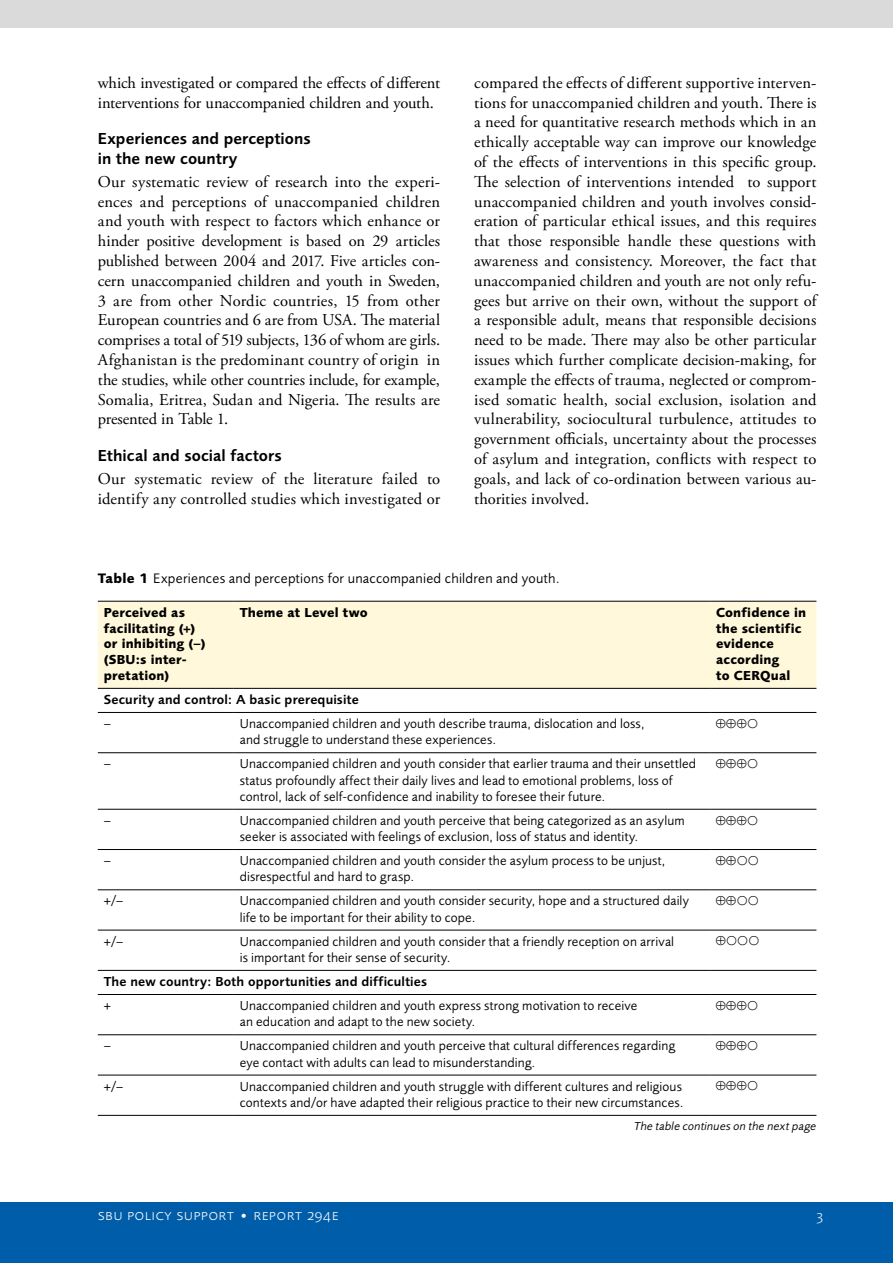
<style>
.page{position:relative;width:893px;height:1263px;background:#fff}
.page>*{position:absolute;margin:0;border:0;box-sizing:border-box;transform-origin:0 0}
.Brödtext{font:16.5px/19.8px "Adobe Garamond Pro";letter-spacing:.005em;color:#000}
.Rubrik_2_i_brödtext{font:600 16.5px/19.8px "Foundry Sans";letter-spacing:.005em;color:#000}
.t1{font:300 15.45px "Foundry Sans Expert";letter-spacing:.03em;color:#fff}
.Rubrik_tabell__fakta{font:14.25px "Foundry Sans";letter-spacing:.015em;color:#000}
.Tabelltext{font:13.5px/16.2px "Foundry Sans";letter-spacing:.01em;color:#000}
.Kolumnrubriker{font:700 13.5px/15.8px "Foundry Sans";letter-spacing:.015em;color:#000}
.Tabelltext-2{font:600 13.5px "Foundry Sans";letter-spacing:.015em;color:#000}
.Tabellförklaring{font:italic 12px "Foundry Sans";letter-spacing:.015em;color:#000}
.s1{font-weight:700}
</style>
<div class="page">
<div style="left:0;top:0;width:893px;height:28px;background:#dadada"></div>
<div style="left:0;top:1202px;width:893px;height:61px;background:#005da9"></div>
<div style="left:98px;top:602px;width:718px;height:86px;background:#fff8da"></div>
<hr style="left:98px;top:752px;width:136px;height:1px;background:#000">
<hr style="left:234px;top:752px;width:476px;height:1px;background:#000">
<hr style="left:710px;top:752px;width:106px;height:1px;background:#000">
<hr style="left:98px;top:809px;width:136px;height:1px;background:#000">
<hr style="left:234px;top:809px;width:476px;height:1px;background:#000">
<hr style="left:710px;top:809px;width:106px;height:1px;background:#000">
<hr style="left:98px;top:849px;width:136px;height:1px;background:#000">
<hr style="left:234px;top:849px;width:476px;height:1px;background:#000">
<hr style="left:710px;top:849px;width:106px;height:1px;background:#000">
<hr style="left:98px;top:889px;width:136px;height:1px;background:#000">
<hr style="left:234px;top:889px;width:476px;height:1px;background:#000">
<hr style="left:710px;top:889px;width:106px;height:1px;background:#000">
<hr style="left:98px;top:930px;width:136px;height:1px;background:#000">
<hr style="left:234px;top:930px;width:476px;height:1px;background:#000">
<hr style="left:710px;top:930px;width:106px;height:1px;background:#000">
<hr style="left:98px;top:1034px;width:136px;height:1px;background:#000">
<hr style="left:234px;top:1034px;width:476px;height:1px;background:#000">
<hr style="left:710px;top:1034px;width:106px;height:1px;background:#000">
<hr style="left:98px;top:1075px;width:136px;height:1px;background:#000">
<hr style="left:234px;top:1075px;width:476px;height:1px;background:#000">
<hr style="left:710px;top:1075px;width:106px;height:1px;background:#000">
<hr style="left:98px;top:601px;width:136px;height:1px;background:#000">
<hr style="left:234px;top:601px;width:476px;height:1px;background:#000">
<hr style="left:710px;top:601px;width:106px;height:1px;background:#000">
<hr style="left:98px;top:688px;width:136px;height:1px;background:#000">
<hr style="left:234px;top:688px;width:476px;height:1px;background:#000">
<hr style="left:710px;top:688px;width:106px;height:1px;background:#000">
<hr style="left:98px;top:712px;width:136px;height:1px;background:#000">
<hr style="left:234px;top:712px;width:476px;height:1px;background:#000">
<hr style="left:710px;top:712px;width:106px;height:1px;background:#000">
<hr style="left:98px;top:970px;width:136px;height:1px;background:#000">
<hr style="left:234px;top:970px;width:476px;height:1px;background:#000">
<hr style="left:710px;top:970px;width:106px;height:1px;background:#000">
<hr style="left:98px;top:994px;width:136px;height:1px;background:#000">
<hr style="left:234px;top:994px;width:476px;height:1px;background:#000">
<hr style="left:710px;top:994px;width:106px;height:1px;background:#000">
<hr style="left:98px;top:1115px;width:136px;height:1px;background:#000">
<hr style="left:234px;top:1115px;width:476px;height:1px;background:#000">
<hr style="left:710px;top:1115px;width:106px;height:1px;background:#000">
<p class="Brödtext" style="left:98px;top:73px;width:344px">which investigated or compared the effects of different interventions for unaccompanied children and youth.</p>
<h3 class="Rubrik_2_i_brödtext" style="left:98px;top:129px;width:214px">Experiences and perceptions in the new country</h3>
<p class="Brödtext" style="left:98px;top:172px;width:344px;text-align:justify">Our systematic review of research into the experi&shy;ences and perceptions of unaccompanied children and youth with respect to factors which enhance or hinder positive development is based on 29 articles published between 2004 and 2017. Five articles con&shy;cern unaccompanied children and youth in Sweden, 3 are from other Nordic countries, 15 from other European countries and 6 are from USA. The material comprises a total of 519 subjects, 136 of whom are girls.<br>Afghanistan is the predominant country of origin in the studies, while other countries include, for example, Somalia, Eritrea, Sudan and Nigeria. The results are presented in Table 1.</p>
<h3 class="Rubrik_2_i_brödtext" style="left:98px;top:446px;width:186px">Ethical and social factors</h3>
<p class="Brödtext" style="left:98px;top:469px;width:344px">Our systematic review of the literature failed to identify any controlled studies which investigated or</p>
<p class="Brödtext" style="left:474px;top:73px;width:346px">compared the effects of different supportive interven&shy;tions for unaccompanied children and youth. There is a need for quantitative research methods which in an ethically acceptable way can improve our knowledge of the effects of interventions in this specific group.<br>The selection of interventions intended to support unaccompanied children and youth involves consid&shy;eration of particular ethical issues, and this requires that those responsible handle these questions with awareness and consistency. Moreover, the fact that unaccompanied children and youth are not only refu&shy;gees but arrive on their own, without the support of a responsible adult, means that responsible decisions need to be made. There may also be other particular issues which further complicate decision-making, for example the effects of trauma, neglected or comprom&shy;ised somatic health, social exclusion, isolation and vulnerability, sociocultural turbulence, attitudes to government officials, uncertainty about the processes of asylum and integration, conflicts with respect to goals, and lack of co-ordination between various au&shy;thorities involved.</p>
<p class="Rubrik_tabell__fakta" style="left:98px;top:570px;width:463px"><span class="s1">Table 1</span> Experiences and perceptions for unaccompanied children and youth.</p>
<p class="Kolumnrubriker" style="left:104px;top:604px;width:103px">Perceived as facilitating (+) or inhibiting (–) (SBU:s inter&shy;pretation)</p>
<p class="Kolumnrubriker" style="left:240px;top:604px;width:129px">Theme at Level two</p>
<p class="Kolumnrubriker" style="left:716px;top:604px;width:92px">Confidence in the scientific evidence according<br>to CERQual</p>
<p class="Tabelltext-2" style="left:104px;top:691px;width:256px">Security and control: A basic prerequisite</p>
<p class="Tabelltext" style="left:104px;top:715px;width:9px">–</p>
<p class="Tabelltext" style="left:240px;top:715px;width:406px">Unaccompanied children and youth describe trauma, dislocation and loss, and struggle to understand these experiences.</p>
<p class="Tabelltext" style="left:104px;top:756px;width:9px">–</p>
<p class="Tabelltext" style="left:240px;top:756px;width:458px">Unaccompanied children and youth consider that earlier trauma and their unsettled status profoundly affect their daily lives and lead to emotional problems, loss of control, lack of self-confidence and inability to foresee their future.</p>
<p class="Tabelltext" style="left:104px;top:812px;width:9px">–</p>
<p class="Tabelltext" style="left:240px;top:812px;width:446px">Unaccompanied children and youth perceive that being categorized as an asylum seeker is associated with feelings of exclusion, loss of status and identity.</p>
<p class="Tabelltext" style="left:104px;top:852px;width:9px">–</p>
<p class="Tabelltext" style="left:240px;top:852px;width:427px">Unaccompanied children and youth consider the asylum process to be unjust, disrespectful and hard to grasp.</p>
<p class="Tabelltext" style="left:104px;top:893px;width:21px">+/–</p>
<p class="Tabelltext" style="left:240px;top:893px;width:451px">Unaccompanied children and youth consider security, hope and a structured daily life to be important for their ability to cope.</p>
<p class="Tabelltext" style="left:104px;top:933px;width:21px">+/–</p>
<p class="Tabelltext" style="left:240px;top:933px;width:436px">Unaccompanied children and youth consider that a friendly reception on arrival is important for their sense of security.</p>
<p class="Tabelltext-2" style="left:104px;top:974px;width:325px">The new country: Both opportunities and difficulties</p>
<p class="Tabelltext" style="left:104px;top:997px;width:9px">+</p>
<p class="Tabelltext" style="left:240px;top:997px;width:399px">Unaccompanied children and youth express strong motivation to receive an education and adapt to the new society.</p>
<p class="Tabelltext" style="left:104px;top:1038px;width:9px">–</p>
<p class="Tabelltext" style="left:240px;top:1038px;width:437px">Unaccompanied children and youth perceive that cultural differences regarding eye contact with adults can lead to misunderstanding.</p>
<p class="Tabelltext" style="left:104px;top:1078px;width:21px">+/–</p>
<p class="Tabelltext" style="left:240px;top:1078px;width:445px">Unaccompanied children and youth struggle with different cultures and religious contexts and/or have adapted their religious practice to their new circumstances.</p>
<p class="Tabellförklaring" style="left:634px;top:1119px;width:184px">The table continues on the next page</p>
<p class="t1" style="left:98px;top:1206px;width:242px">sbu policy support • report 294e</p>
<p class="t1" style="left:816px;top:1206px;width:8px">3</p>
</div>
